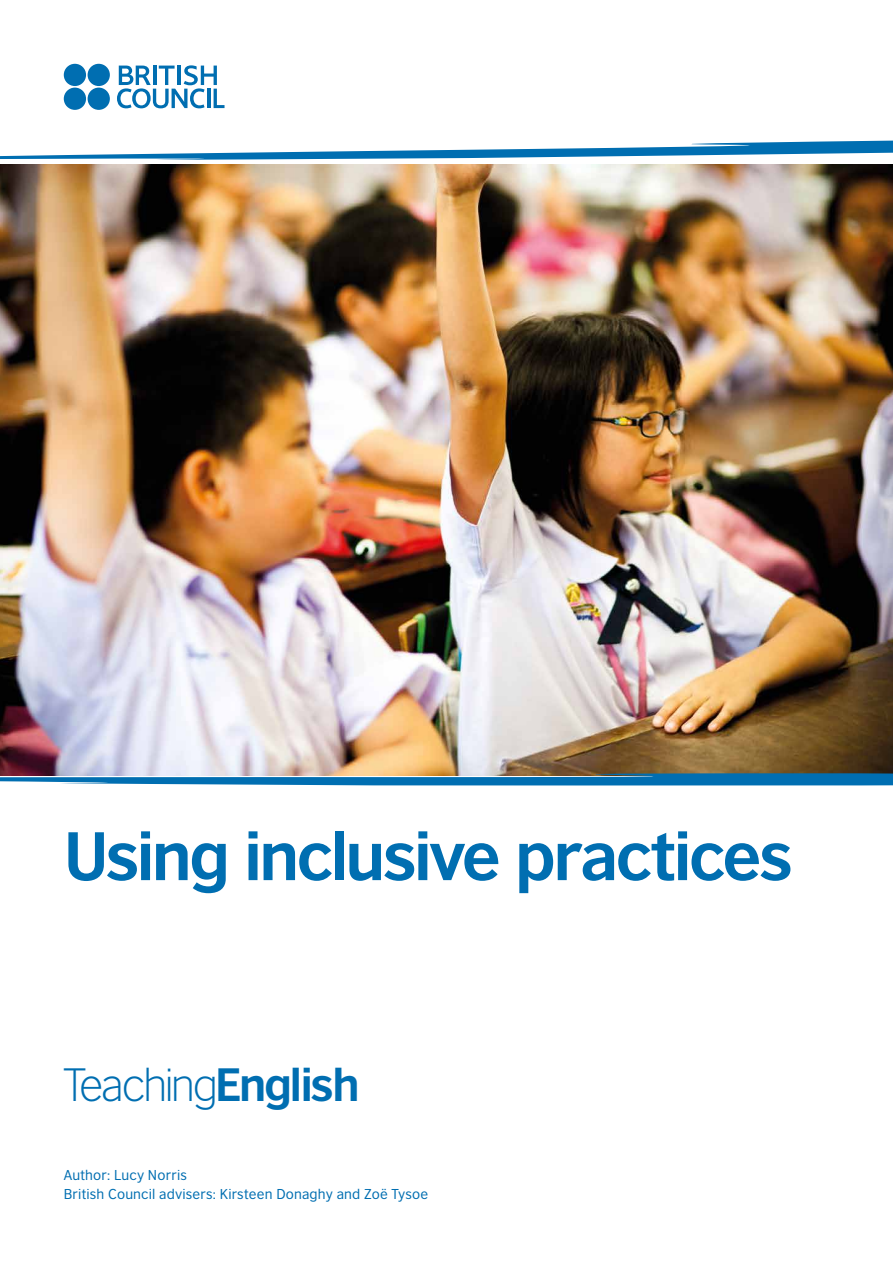
<style>
.page{position:relative;width:893px;height:1263px;background:#fff}
.page>*{position:absolute;margin:0;border:0;box-sizing:border-box;transform-origin:0 0}
.t1{font:700 64.5px "British Council Sans";letter-spacing:-.04em;color:#006eb1}
.t2{font:300 44.1px "British Council Sans";letter-spacing:-.05em;color:#006eb1}
.t3{font:13.5px/19.2px "British Council Sans";letter-spacing:.015em;color:#006eb1}
.s1{font-weight:700}
</style>
<div class="page">
<svg style="left:117px;top:65px;width:108px;height:43px"></svg>
<div style="left:64px;top:88px;width:22px;height:22px;background:#006eb1;border-radius:50%"></div>
<div style="left:88px;top:88px;width:22px;height:22px;background:#006eb1;border-radius:50%"></div>
<div style="left:64px;top:64px;width:22px;height:22px;background:#006eb1;border-radius:50%"></div>
<div style="left:88px;top:64px;width:22px;height:22px;background:#006eb1;border-radius:50%"></div>
<img style="left:0;top:168px;width:893px;height:605px">
<svg style="left:0;top:773px;width:893px;height:13px;background:#468cb6"></svg>
<svg style="left:0;top:140px;width:893px;height:28px"></svg>
<h1 class="t1" style="left:64px;top:799px;width:730px">Using inclusive practices</h1>
<h2 class="t2" style="left:63px;top:1050px;width:298px">Teaching<span class="s1">English</span></h2>
<p class="t3" style="left:64px;top:1164px;width:366px">Author: Lucy Norris<br>British Council advisers: Kirsteen Donaghy and Zoë Tysoe</p>
</div>
